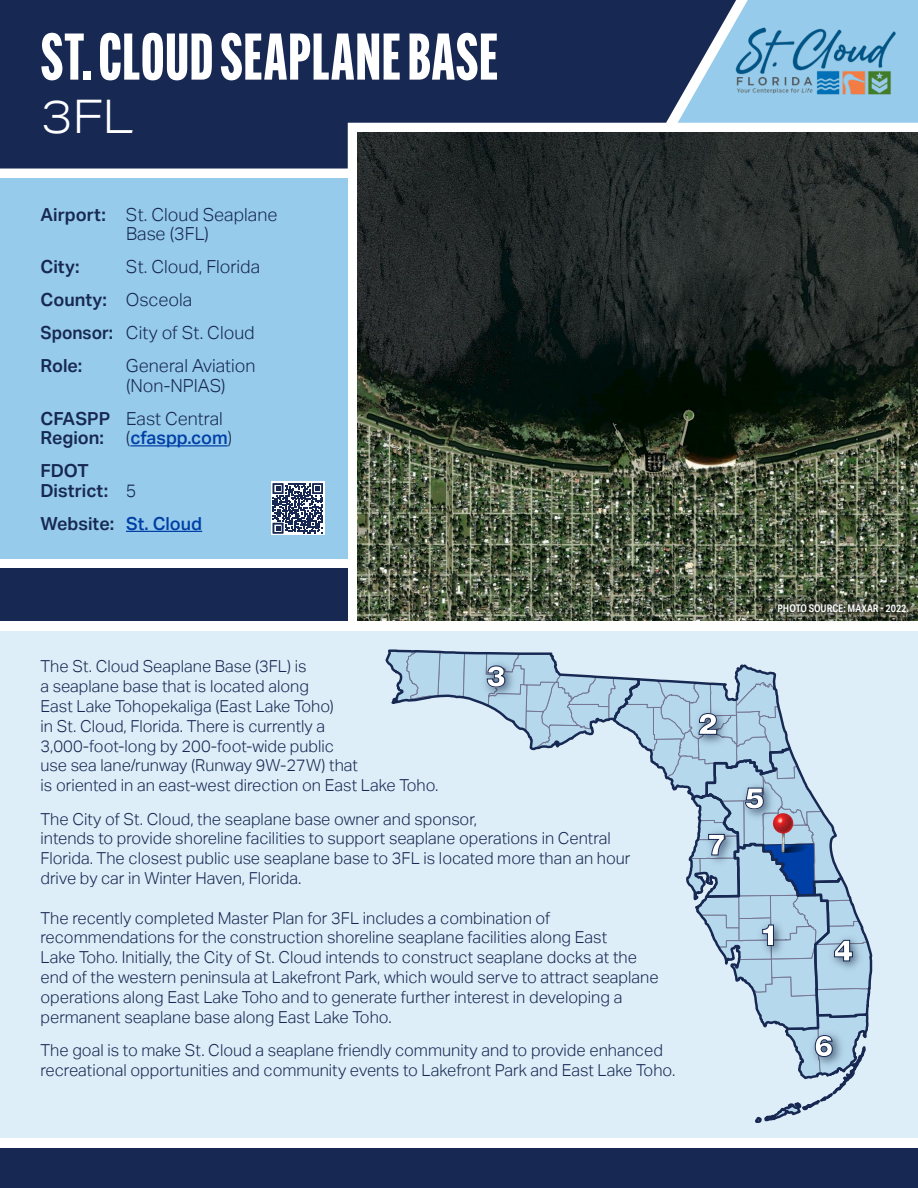
<style>
.page{position:relative;width:918px;height:1188px;background:#fff}
.page>*{position:absolute;margin:0;border:0;box-sizing:border-box;transform-origin:0 0}
.t1{font:800 64.5px "Alternate Gothic Comp ATF";letter-spacing:.02em;color:#fff}
.t2{font:300 46.35px "Aktiv Grotesk Ex";color:#fff}
.t3{font:900 29.55px "Helvetica Neue LT Com";color:#fff}
.t4{font:300 18px/19.5px "Aktiv Grotesk";color:#172953}
.t5{font:600 18px/19.5px "Aktiv Grotesk";color:#172953}
.t6{font:300 16.5px/19.8px "Aktiv Grotesk";color:#172953}
.t7{font:600 10.5px "Aktiv Grotesk Cd";color:#fff}
.s1{font-weight:600}
.s2{font-weight:300}
.s3{font-weight:500;color:#0040a6}
</style>
<div class="page">
<div style="left:0;top:632px;width:918px;height:506px;background:#deeef8"></div>
<div style="left:736px;top:0;width:182px;height:123px;background:#97cbeb"></div>
<img style="left:736px;top:19px;width:182px;height:87px">
<div style="left:0;top:178px;width:348px;height:380px;background:#97cbeb"></div>
<div style="left:0;top:568px;width:348px;height:53px;background:#172953"></div>
<svg style="left:0;top:0;width:736px;height:169px;background:#25375f"></svg>
<img style="left:357px;top:133px;width:561px;height:488px">
<div style="left:766px;top:592px;width:152px;height:32px;background:#231f20;opacity:.75"></div>
<hr style="left:130px;top:445px;width:98px;height:1px;background:#0040a6">
<hr style="left:126px;top:531px;width:76px;height:1px;background:#0040a6">
<div style="left:271px;top:482px;width:54px;height:53px;background:linear-gradient(to bottom,#fff,#fff)"></div>
<svg style="left:273px;top:483px;width:50px;height:51px;background:#66728e"></svg>
<div style="left:0;top:1149px;width:918px;height:39px;background:#172953"></div>
<svg style="left:385px;top:649px;width:488px;height:474px"></svg>
<p class="t1" style="left:41px;top:17px;width:458px">ST. CLOUD SEAPLANE BASE</p>
<p class="t2" style="left:40px;top:90px;width:95px">3FL</p>
<p class="t4" style="left:126px;top:205px;width:153px;text-indent:-86px"><span class="s1">Airport:</span> St. Cloud Seaplane<br>Base (3FL)</p>
<p class="t5" style="left:40px;top:257px;width:40px">City:</p>
<p class="t4" style="left:126px;top:257px;width:136px">St. Cloud, Florida</p>
<p class="t5" style="left:40px;top:290px;width:153px">County: <span class="s2">Osceola</span></p>
<p class="t4" style="left:40px;top:323px;width:216px"><span class="s1">Sponsor:</span> City of St. Cloud</p>
<p class="t5" style="left:40px;top:356px;width:43px">Role:</p>
<p class="t4" style="left:126px;top:356px;width:131px">General Aviation (Non-NPIAS)</p>
<p class="t5" style="left:40px;top:409px;width:193px">CFASPP <span class="s2">East Central<br></span>Region: <span class="s2">(</span><span class="s3">cfaspp.com</span><span class="s2">)</span></p>
<p class="t5" style="left:40px;top:461px;width:98px">FDOT<br>District: <span class="s2">5</span></p>
<p class="t5" style="left:40px;top:514px;width:163px">Website: <span class="s3">St. Cloud</span></p>
<p class="t6" style="left:40px;top:657px;width:400px">The St. Cloud Seaplane Base (3FL) is<br>a seaplane base that is located along<br>East Lake Tohopekaliga (East Lake Toho)<br>in St. Cloud, Florida. There is currently a 3,000-foot-long by 200-foot-wide public<br>use sea lane/runway (Runway 9W-27W) that<br>is oriented in an east-west direction on East Lake Toho.</p>
<p class="t6" style="left:40px;top:809px;width:591px">The City of St. Cloud, the seaplane base owner and sponsor,<br>intends to provide shoreline facilities to support seaplane operations in Central Florida. The closest public use seaplane base to 3FL is located more than an hour drive by car in Winter Haven, Florida.</p>
<p class="t6" style="left:40px;top:908px;width:620px">The recently completed Master Plan for 3FL includes a combination of recommendations for the construction shoreline seaplane facilities along East<br>Lake Toho. Initially, the City of St. Cloud intends to construct seaplane docks at the end of the western peninsula at Lakefront Park, which would serve to attract seaplane operations along East Lake Toho and to generate further interest in developing a permanent seaplane base along East Lake Toho.</p>
<p class="t6" style="left:40px;top:1040px;width:636px">The goal is to make St. Cloud a seaplane friendly community and to provide enhanced recreational opportunities and community events to Lakefront Park and East Lake Toho.</p>
<p class="t3" style="left:486px;top:658px;width:21px">3</p>
<p class="t7" style="left:778px;top:602px;width:133px">PHOTO SOURCE: MAXAR - 2022.</p>
<p class="t3" style="left:698px;top:706px;width:21px">2</p>
<p class="t3" style="left:707px;top:827px;width:21px">7</p>
<p class="t3" style="left:745px;top:780px;width:21px">5</p>
<p class="t3" style="left:759px;top:917px;width:21px">1</p>
<p class="t3" style="left:834px;top:933px;width:21px">4</p>
<p class="t3" style="left:814px;top:1028px;width:21px">6</p>
</div>
